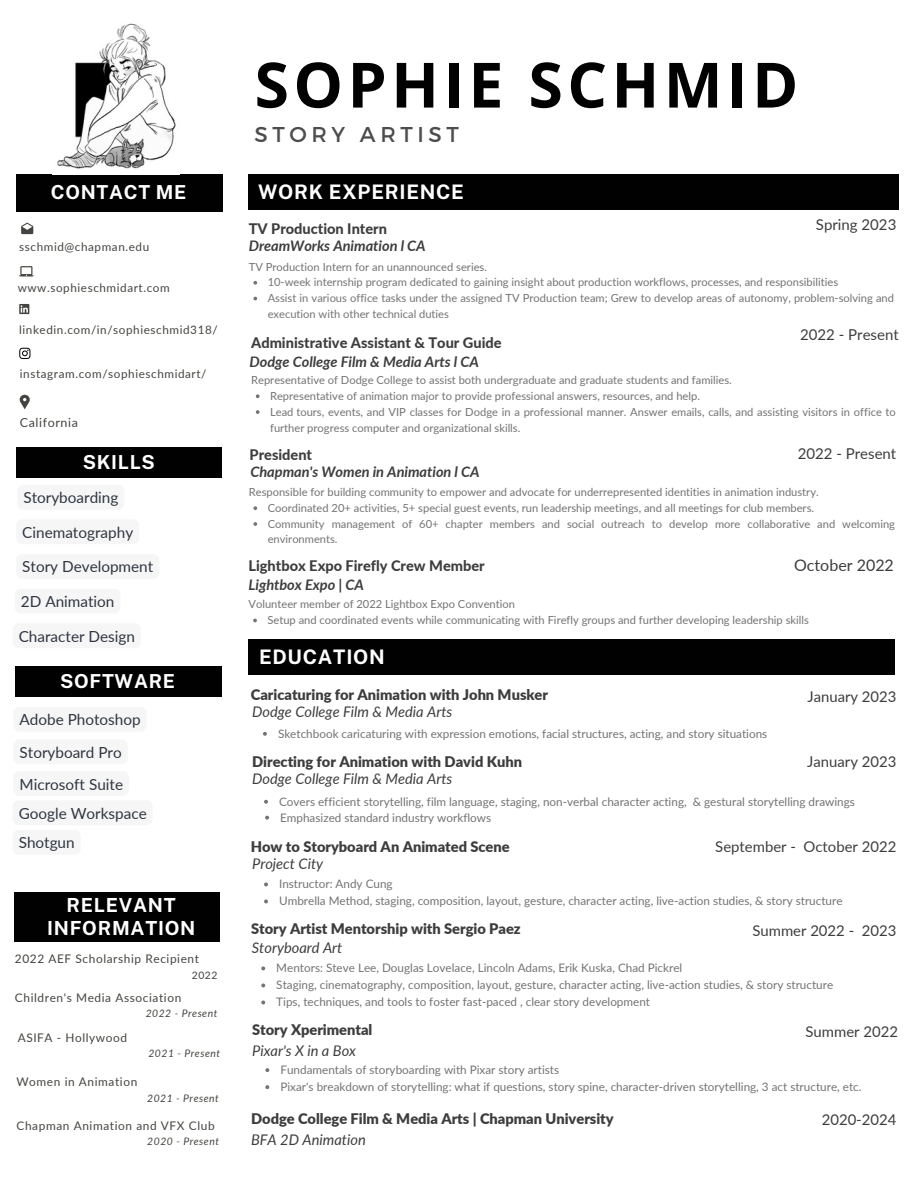
<style>
.page{position:relative;width:918px;height:1188px;background:#fff}
.page>*{position:absolute;margin:0;border:0;box-sizing:border-box;transform-origin:0 0}
.t1{font:700 62.55px "Open Sans";letter-spacing:.07em;color:#010101}
.t2{font:21.45px "Montserrat";letter-spacing:.215em;color:#4d4d4f}
.t3{font:700 19.95px "Public Sans";letter-spacing:.035em;color:#fff}
.t4{font:700 19.35px/23px "Public Sans";letter-spacing:.035em;color:#fff;text-align:center}
.t5{font:700 19.2px "Public Sans";letter-spacing:.035em;color:#fff}
.t6{font:16.05px "Lato";color:#3d3d3d}
.t7{font:15.3px/32.1px "Lato";color:#303642}
.t8{font:15px "Lato";color:#3d3d3d}
.t9{font:14.85px "Lato";color:#3d3d3d}
.t10{font:900 14.7px "Lato";color:#3d3d3d}
.t11{font:italic 14.7px "Lato";color:#3d3d3d}
.t12{font:italic 700 14.55px "Lato";color:#3d3d3d}
.t13{font:800 14.55px "Lato";color:#3d3d3d}
.t14{font:12.45px "Lato";letter-spacing:.05em;color:#444440}
.t15{font:11.85px "Lato";letter-spacing:.05em;color:#444440}
.t16{font:11.7px/17px "Lato";color:#737373}
.t17{font:11.7px "Lato";letter-spacing:.05em;color:#444440}
.t18{font:11.1px/15.8px "Lato";color:#737373}
.t19{font:italic 10.35px "Lato";letter-spacing:.05em;color:#444440}
.t20{font:10.35px "Lato";color:#444440}
</style>
<div class="page">
<div style="left:16px;top:174px;width:207px;height:38px;background:#010101"></div>
<div style="left:16px;top:447px;width:206px;height:31px;background:#010101"></div>
<div style="left:249px;top:174px;width:650px;height:36px;background:#010101"></div>
<div style="left:249px;top:639px;width:646px;height:36px;background:#010101"></div>
<div style="left:15px;top:666px;width:206px;height:31px;background:#010101"></div>
<svg style="left:19px;top:266px;width:15px;height:10px"></svg>
<svg style="left:21px;top:223px;width:12px;height:11px"></svg>
<svg style="left:19px;top:304px;width:10px;height:10px"></svg>
<svg style="left:21px;top:305px;width:7px;height:8px"></svg>
<svg style="left:19px;top:348px;width:11px;height:11px"></svg>
<svg style="left:20px;top:395px;width:10px;height:14px"></svg>
<img style="left:57px;top:23px;width:119px;height:146px">
<svg style="left:256px;top:394px;width:4px;height:4px"></svg>
<svg style="left:256px;top:410px;width:4px;height:4px"></svg>
<svg style="left:253px;top:506px;width:4px;height:4px"></svg>
<svg style="left:253px;top:522px;width:4px;height:4px"></svg>
<svg style="left:253px;top:281px;width:4px;height:4px"></svg>
<svg style="left:253px;top:297px;width:4px;height:3px"></svg>
<svg style="left:253px;top:619px;width:4px;height:3px"></svg>
<div style="left:14px;top:892px;width:205px;height:49px;background:#010101"></div>
<svg style="left:265px;top:1068px;width:4px;height:4px"></svg>
<svg style="left:265px;top:1085px;width:4px;height:4px"></svg>
<svg style="left:261px;top:966px;width:4px;height:4px"></svg>
<svg style="left:261px;top:984px;width:4px;height:3px"></svg>
<svg style="left:261px;top:1001px;width:4px;height:3px"></svg>
<svg style="left:264px;top:882px;width:4px;height:4px"></svg>
<svg style="left:264px;top:900px;width:4px;height:3px"></svg>
<svg style="left:264px;top:800px;width:4px;height:4px"></svg>
<svg style="left:265px;top:816px;width:4px;height:4px"></svg>
<svg style="left:263px;top:732px;width:4px;height:4px"></svg>
<h3 class="t5" style="left:51px;top:181px;width:137px">CONTACT ME</h3>
<p class="t17" style="left:19px;top:239px;width:132px">sschmid@chapman.edu</p>
<p class="t17" style="left:18px;top:281px;width:154px">www.sophieschmidart.com</p>
<p class="t17" style="left:19px;top:322px;width:200px">linkedin.com/in/sophieschmid318/</p>
<p class="t17" style="left:20px;top:367px;width:188px">instagram.com/sophieschmidart/</p>
<p class="t14" style="left:20px;top:415px;width:60px">California</p>
<h3 class="t5" style="left:83px;top:451px;width:74px">SKILLS</h3>
<h3 class="t7" style="left:23px;top:481px;width:97px">Storyboarding</h3>
<h3 class="t7" style="left:22px;top:516px;width:112px">Cinematography</h3>
<h3 class="t7" style="left:22px;top:550px;width:133px">Story Development</h3>
<h3 class="t7" style="left:21px;top:585px;width:95px">2D Animation</h3>
<h3 class="t7" style="left:19px;top:620px;width:118px">Character Design</h3>
<h3 class="t5" style="left:60px;top:670px;width:116px">SOFTWARE</h3>
<h3 class="t7" style="left:20px;top:703px;width:123px">Adobe Photoshop<br>Storyboard Pro<br>Microsoft Suite</h3>
<h3 class="t7" style="left:19px;top:797px;width:130px">Google Workspace</h3>
<h3 class="t7" style="left:19px;top:826px;width:58px">Shotgun</h3>
<h3 class="t4" style="left:47px;top:893px;width:150px">RELEVANT<br>INFORMATION</h3>
<p class="t15" style="left:15px;top:952px;width:186px">2022 AEF Scholarship Recipient</p>
<p class="t20" style="left:192px;top:968px;width:27px">2022</p>
<p class="t15" style="left:15px;top:990px;width:168px">Children's Media Association</p>
<p class="t19" style="left:146px;top:1007px;width:73px">2022 - Present</p>
<p class="t15" style="left:18px;top:1030px;width:111px">ASIFA - Hollywood</p>
<p class="t15" style="left:16px;top:1075px;width:122px">Women in Animation</p>
<p class="t19" style="left:148px;top:1047px;width:73px">2021 - Present</p>
<p class="t19" style="left:147px;top:1091px;width:73px">2021 - Present</p>
<p class="t15" style="left:17px;top:1118px;width:200px">Chapman Animation and VFX Club</p>
<p class="t19" style="left:147px;top:1135px;width:73px">2020 - Present</p>
<h1 class="t1" style="left:255px;top:41px;width:545px">SOPHIE SCHMID</h1>
<h2 class="t2" style="left:255px;top:121px;width:206px">STORY ARTIST</h2>
<h3 class="t3" style="left:258px;top:180px;width:207px">WORK EXPERIENCE</h3>
<h3 class="t13" style="left:249px;top:219px;width:140px">TV Production Intern</h3>
<h3 class="t8" style="left:816px;top:216px;width:82px">Spring 2023</h3>
<h3 class="t12" style="left:249px;top:236px;width:178px">DreamWorks Animation l CA</h3>
<p class="t18" style="left:268px;top:274px;width:628px">10-week internship program dedicated to gaining insight about production workflows, processes, and responsibilities<br>Assist in various office tasks under the assigned TV Production team; Grew to develop areas of autonomy, problem-solving and execution with other technical duties</p>
<p class="t18" style="left:249px;top:259px;width:240px">TV Production Intern for an unannounced series.</p>
<h3 class="t13" style="left:251px;top:333px;width:252px">Administrative Assistant &amp; Tour Guide</h3>
<h3 class="t12" style="left:250px;top:353px;width:231px">Dodge College Film &amp; Media Arts l CA</h3>
<p class="t18" style="left:251px;top:372px;width:482px">Representative of Dodge College to assist both undergraduate and graduate students and families.</p>
<h3 class="t8" style="left:800px;top:325px;width:100px">2022 - Present</h3>
<p class="t18" style="left:270px;top:388px;width:627px">Representative of animation major to provide professional answers, resources, and help.<br>Lead tours, events, and VIP classes for Dodge in a professional manner. Answer emails, calls, and assisting visitors in office to further progress computer and organizational skills.</p>
<h3 class="t13" style="left:250px;top:445px;width:64px">President</h3>
<h3 class="t12" style="left:250px;top:462px;width:231px">Chapman's Women in Animation l CA</h3>
<h3 class="t8" style="left:798px;top:444px;width:100px">2022 - Present</h3>
<p class="t18" style="left:249px;top:484px;width:571px">Responsible for building community to empower and advocate for underrepresented identities in animation industry.</p>
<p class="t18" style="left:268px;top:500px;width:629px">Coordinated 20+ activities, 5+ special guest events, run leadership meetings, and all meetings for club members.<br>Community management of 60+ chapter members and social outreach to develop more collaborative and welcoming environments.</p>
<h3 class="t13" style="left:249px;top:556px;width:238px">Lightbox Expo Firefly Crew Member</h3>
<h3 class="t12" style="left:249px;top:576px;width:117px">Lightbox Expo | CA</h3>
<p class="t18" style="left:249px;top:596px;width:268px">Volunteer member of 2022 Lightbox Expo Convention</p>
<h3 class="t6" style="left:794px;top:555px;width:101px">October 2022</h3>
<p class="t18" style="left:267px;top:612px;width:543px">Setup and coordinated events while communicating with Firefly groups and further developing leadership skills</p>
<h3 class="t3" style="left:259px;top:645px;width:127px">EDUCATION</h3>
<h3 class="t10" style="left:251px;top:686px;width:299px">Caricaturing for Animation with John Musker</h3>
<h3 class="t9" style="left:808px;top:687px;width:90px">January 2023</h3>
<p class="t16" style="left:278px;top:725px;width:491px">Sketchbook caricaturing with expression emotions, facial structures, acting, and story situations</p>
<h3 class="t11" style="left:252px;top:703px;width:202px">Dodge College Film &amp; Media Arts</h3>
<h3 class="t10" style="left:252px;top:752px;width:271px">Directing for Animation with David Kuhn</h3>
<h3 class="t9" style="left:807px;top:752px;width:91px">January 2023</h3>
<p class="t16" style="left:279px;top:793px;width:577px">Covers efficient storytelling, film language, staging, non-verbal character acting, &amp; gestural storytelling drawings</p>
<h3 class="t11" style="left:252px;top:769px;width:202px">Dodge College Film &amp; Media Arts</h3>
<p class="t16" style="left:280px;top:809px;width:212px">Emphasized standard industry workflows</p>
<h3 class="t10" style="left:251px;top:837px;width:260px">How to Storyboard An Animated Scene</h3>
<h3 class="t9" style="left:715px;top:837px;width:183px">September - October 2022</h3>
<p class="t16" style="left:279px;top:875px;width:565px">Instructor: Andy Cung<br>Umbrella Method, staging, composition, layout, gesture, character acting, live-action studies, &amp; story structure</p>
<h3 class="t11" style="left:252px;top:854px;width:73px">Project City</h3>
<h3 class="t10" style="left:251px;top:920px;width:271px">Story Artist Mentorship with Sergio Paez</h3>
<h3 class="t9" style="left:752px;top:921px;width:145px">Summer 2022 - 2023</h3>
<p class="t16" style="left:276px;top:959px;width:558px">Mentors: Steve Lee, Douglas Lovelace, Lincoln Adams, Erik Kuska, Chad Pickrel<br>Staging, cinematography, composition, layout, gesture, character acting, live-action studies, &amp; story structure<br>Tips, techniques, and tools to foster fast-paced , clear story development</p>
<h3 class="t11" style="left:252px;top:938px;width:92px">Storyboard Art</h3>
<h3 class="t10" style="left:252px;top:1021px;width:122px">Story Xperimental</h3>
<h3 class="t9" style="left:806px;top:1022px;width:94px">Summer 2022</h3>
<h3 class="t11" style="left:252px;top:1041px;width:105px">Pixar's X in a Box</h3>
<p class="t16" style="left:280px;top:1061px;width:583px">Fundamentals of storyboarding with Pixar story artists<br>Pixar's breakdown of storytelling: what if questions, story spine, character-driven storytelling, 3 act structure, etc.</p>
<h3 class="t10" style="left:251px;top:1110px;width:364px">Dodge College Film &amp; Media Arts | Chapman University</h3>
<h3 class="t9" style="left:822px;top:1110px;width:76px">2020-2024</h3>
<h3 class="t11" style="left:251px;top:1130px;width:116px">BFA 2D Animation</h3>
</div>
